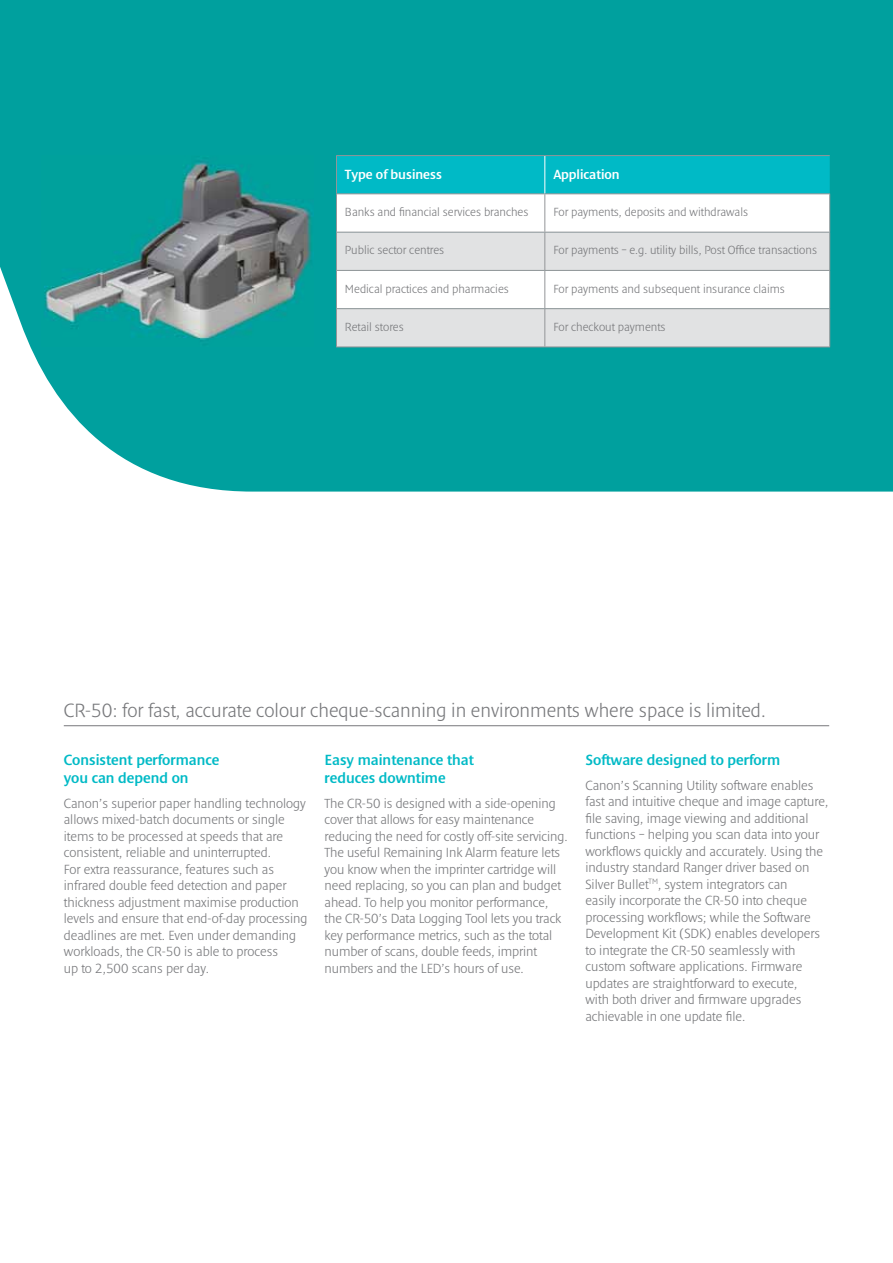
<style>
.page{position:relative;width:893px;height:1263px;background:#fff}
.page>*{position:absolute;margin:0;border:0;box-sizing:border-box;transform-origin:0 0}
.t1{font:300 19.5px "Denda New";color:#77787b}
.t2{font:600 15px/18px "Denda New";color:#00bac6}
.t3{font:300 13.5px/16.5px "Denda New";color:#77787b}
.t4{font:600 13.5px "Denda New";color:#fff}
.t5{font:300 12px "Denda New";color:#77787b}
</style>
<div class="page">
<div style="left:0;top:0;width:893px;height:492px;background:#00a09e"></div>
<hr style="left:64px;top:725px;width:765px;height:1px;background:#77787b">
<div style="left:337px;top:156px;width:493px;height:37px;background:#00bac6"></div>
<svg style="left:337px;top:194px;width:492px;height:38px"></svg>
<svg style="left:337px;top:233px;width:492px;height:114px;fill:#e1e2e3"></svg>
<hr style="left:336px;top:155px;width:209px;height:1px;background:#939598">
<hr style="left:336px;top:156px;width:1px;height:37px;background:#939598">
<hr style="left:545px;top:155px;width:285px;height:1px;background:#939598">
<hr style="left:336px;top:193px;width:209px;height:1px;background:#939598">
<hr style="left:336px;top:194px;width:1px;height:38px;background:#939598">
<hr style="left:336px;top:232px;width:209px;height:1px;background:#939598">
<hr style="left:336px;top:232px;width:1px;height:38px;background:#939598">
<hr style="left:336px;top:270px;width:209px;height:1px;background:#939598">
<hr style="left:336px;top:271px;width:1px;height:37px;background:#939598">
<hr style="left:336px;top:308px;width:209px;height:1px;background:#939598">
<hr style="left:336px;top:309px;width:1px;height:38px;background:#939598">
<hr style="left:336px;top:347px;width:209px;height:1px;background:#939598">
<hr style="left:544px;top:156px;width:1px;height:37px;background:#fff">
<hr style="left:545px;top:193px;width:285px;height:1px;background:#939598">
<hr style="left:544px;top:194px;width:1px;height:38px;background:#939598">
<hr style="left:829px;top:194px;width:1px;height:38px;background:#939598">
<hr style="left:545px;top:232px;width:285px;height:1px;background:#939598">
<hr style="left:544px;top:232px;width:1px;height:38px;background:#939598">
<hr style="left:829px;top:232px;width:1px;height:38px;background:#939598">
<hr style="left:545px;top:270px;width:285px;height:1px;background:#939598">
<hr style="left:544px;top:271px;width:1px;height:37px;background:#939598">
<hr style="left:829px;top:271px;width:1px;height:37px;background:#939598">
<hr style="left:545px;top:308px;width:285px;height:1px;background:#939598">
<hr style="left:544px;top:309px;width:1px;height:38px;background:#939598">
<hr style="left:829px;top:309px;width:1px;height:38px;background:#939598">
<hr style="left:545px;top:347px;width:285px;height:1px;background:#939598">
<img style="left:41px;top:155px;width:272px;height:192px">
<p class="t4" style="left:345px;top:167px;width:98px">Type of business</p>
<p class="t4" style="left:553px;top:167px;width:68px">Application</p>
<p class="t5" style="left:345px;top:205px;width:185px">Banks and financial services branches</p>
<p class="t5" style="left:553px;top:205px;width:196px">For payments, deposits and withdrawals</p>
<p class="t5" style="left:345px;top:244px;width:101px">Public sector centres</p>
<p class="t5" style="left:553px;top:244px;width:265px">For payments – e.g. utility bills, Post Office transactions</p>
<p class="t5" style="left:345px;top:282px;width:165px">Medical practices and pharmacies</p>
<p class="t5" style="left:553px;top:282px;width:233px">For payments and subsequent insurance claims</p>
<p class="t5" style="left:345px;top:320px;width:60px">Retail stores</p>
<p class="t5" style="left:553px;top:320px;width:114px">For checkout payments</p>
<h1 class="t1" style="left:64px;top:700px;width:703px">CR-50: for fast, accurate colour cheque-scanning in environments where space is limited.</h1>
<p class="t2" style="left:64px;top:751px;width:157px">Consistent performance you can depend on</p>
<p class="t3" style="left:64px;top:795px;width:245px">Canon’s superior paper handling technology allows mixed-batch documents or single items to be processed at speeds that are consistent, reliable and uninterrupted.<br>For extra reassurance, features such as infrared double feed detection and paper thickness adjustment maximise production levels and ensure that end-of-day processing deadlines are met. Even under demanding workloads, the CR-50 is able to process<br>up to 2,500 scans per day.</p>
<p class="t2" style="left:325px;top:751px;width:151px">Easy maintenance that reduces downtime</p>
<p class="t3" style="left:325px;top:795px;width:245px">The CR-50 is designed with a side-opening cover that allows for easy maintenance reducing the need for costly off-site servicing.<br>The useful Remaining Ink Alarm feature lets you know when the imprinter cartridge will need replacing, so you can plan and budget ahead. To help you monitor performance, the CR-50’s Data Logging Tool lets you track key performance metrics, such as the total number of scans, double feeds, imprint numbers and the LED’s hours of use.</p>
<p class="t2" style="left:585px;top:751px;width:196px">Software designed to perform</p>
<p class="t3" style="left:585px;top:777px;width:244px">Canon’s Scanning Utility software enables fast and intuitive cheque and image capture, file saving, image viewing and additional functions – helping you scan data into your workflows quickly and accurately. Using the industry standard Ranger driver based on Silver Bullet<sup>TM</sup>, system integrators can<br>easily incorporate the CR-50 into cheque processing workflows; while the Software Development Kit (SDK) enables developers to integrate the CR-50 seamlessly with custom software applications. Firmware updates are straightforward to execute,<br>with both driver and firmware upgrades achievable in one update file.</p>
</div>
